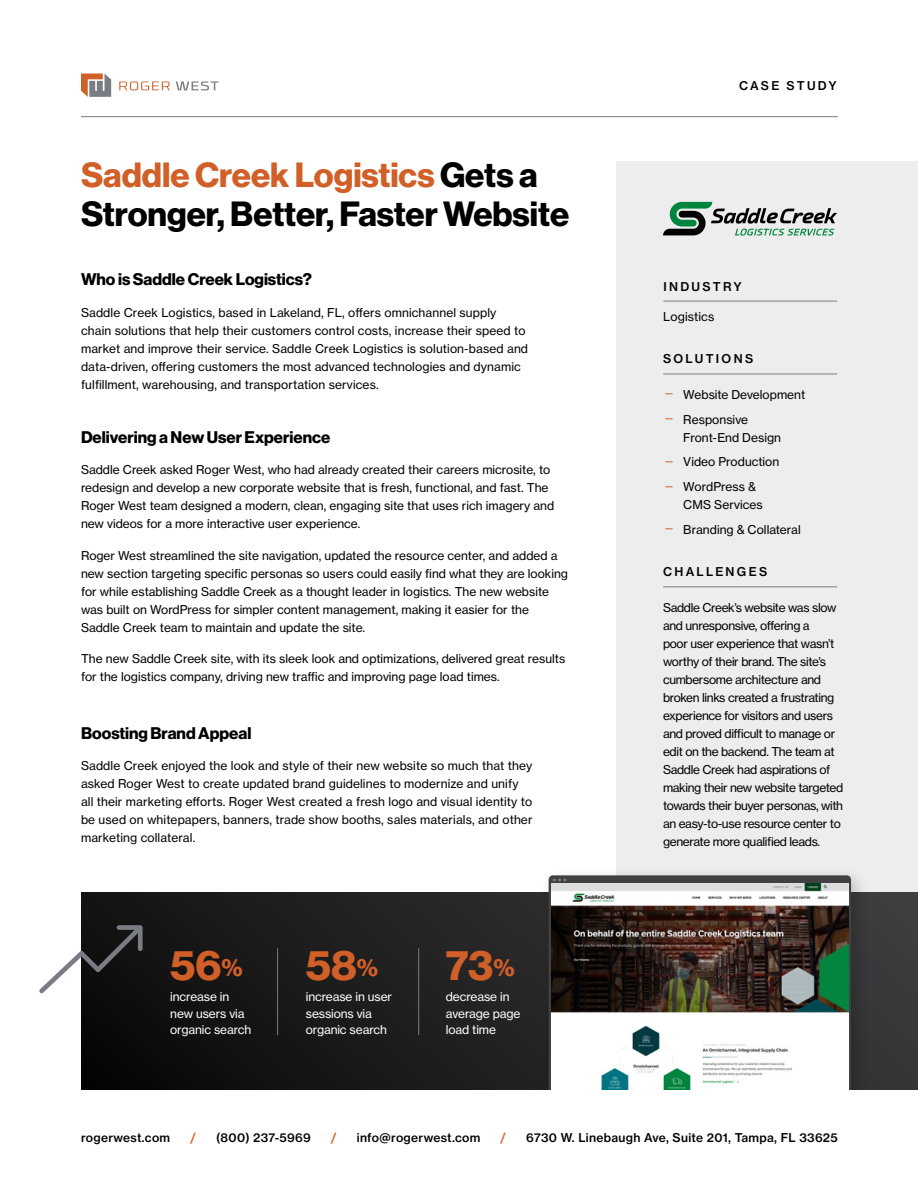
<style>
.page{position:relative;width:918px;height:1188px;background:#fff}
.page>*{position:absolute;margin:0;border:0;box-sizing:border-box;transform-origin:0 0}
.t1{font:42px "N Haas Grotesk DS Pro 75 Bd";color:#d05f28}
.t2{font:34.2px/38.2px "N Haas Grotesk DS Pro 75 Bd";color:#000}
.t3{font:16.5px "N Haas Grotesk DS Pro 75 Bd";color:#000}
.t4{font:12px/18px "N Haas Grotesk TX Pro 55 Rg";color:#000}
.t5{font:12px/18px "N Haas Grotesk TX Pro 55 Rg";letter-spacing:-.03em;color:#000}
.t6{font:12px/16.5px "N Haas Grotesk TX Pro 55 Rg";letter-spacing:-.01em;color:#fff}
.t7{font:12px "N Haas Grotesk TX Pro 65 Md";letter-spacing:.025em;color:#000}
.t8{font:12px "N Haas Grotesk TX Pro 65 Md";letter-spacing:.19em;color:#000}
.t9{font:12px "N Haas Grotesk TX Pro 65 Md";letter-spacing:.18em;color:#000}
.t10{font:12px "N Haas Grotesk TX Pro 65 Md";letter-spacing:.195em;color:#000}
.t11{font:12px "N Haas Grotesk TX Pro 65 Md";color:#d05f28}
.s1{color:#d05f28}
.s2{font-size:24.45px}
</style>
<div class="page">
<div style="left:616px;top:161px;width:302px;height:906px;background:#eeeded"></div>
<svg style="left:81px;top:893px;width:837px;height:197px;background:#1d1d1e"></svg>
<hr style="left:663px;top:301px;width:174px;height:1px;background:#797c82">
<hr style="left:663px;top:374px;width:174px;height:1px;background:#797c82">
<hr style="left:663px;top:586px;width:174px;height:1px;background:#797c82">
<svg style="left:663px;top:202px;width:174px;height:34px"></svg>
<svg style="left:81px;top:74px;width:30px;height:23px"></svg>
<svg style="left:119px;top:81px;width:51px;height:9px"></svg>
<svg style="left:176px;top:81px;width:43px;height:9px"></svg>
<hr style="left:81px;top:116px;width:757px;height:1px;background:#797c82">
<div style="left:539px;top:866px;width:331px;height:322px;background:#000;opacity:.2"></div>
<svg style="left:549px;top:875px;width:302px;height:216px;background:#555757"></svg>
<img style="left:551px;top:884px;width:297px;height:207px">
<svg style="left:553px;top:879px;width:13px;height:3px"></svg>
<div style="left:0;top:1091px;width:918px;height:97px;background:#fff"></div>
<svg style="left:39px;top:925px;width:104px;height:69px"></svg>
<hr style="left:277px;top:948px;width:1px;height:87px;background:#797c82">
<hr style="left:418px;top:948px;width:1px;height:87px;background:#797c82">
<h2 class="t2" style="left:81px;top:157px;width:490px"><span class="s1">Saddle Creek Logistics</span> Gets a<br>Stronger, Better, Faster Website</h2>
<h3 class="t3" style="left:81px;top:270px;width:232px">Who is Saddle Creek Logistics?</h3>
<p class="t4" style="left:81px;top:303px;width:449px">Saddle Creek Logistics, based in Lakeland, FL, offers omnichannel supply chain solutions that help their customers control costs, increase their speed to market and improve their service. Saddle Creek Logistics is solution-based and data-driven, offering customers the most advanced technologies and dynamic fulfillment, warehousing, and transportation services.</p>
<h3 class="t3" style="left:81px;top:428px;width:251px">Delivering a New User Experience</h3>
<p class="t4" style="left:81px;top:461px;width:475px">Saddle Creek asked Roger West, who had already created their careers microsite, to redesign and develop a new corporate website that is fresh, functional, and fast. The Roger West team designed a modern, clean, engaging site that uses rich imagery and new videos for a more interactive user experience.</p>
<p class="t4" style="left:81px;top:547px;width:489px">Roger West streamlined the site navigation, updated the resource center, and added a new section targeting specific personas so users could easily find what they are looking for while establishing Saddle Creek as a thought leader in logistics. The new website was built on WordPress for simpler content management, making it easier for the Saddle Creek team to maintain and update the site.</p>
<p class="t4" style="left:81px;top:650px;width:486px">The new Saddle Creek site, with its sleek look and optimizations, delivered great results for the logistics company, driving new traffic and improving page load times.</p>
<h3 class="t3" style="left:81px;top:723px;width:172px">Boosting Brand Appeal</h3>
<p class="t4" style="left:81px;top:757px;width:453px">Saddle Creek enjoyed the look and style of their new website so much that they asked Roger West to create updated brand guidelines to modernize and unify all their marketing efforts. Roger West created a fresh logo and visual identity to be used on whitepapers, banners, trade show booths, sales materials, and other marketing collateral.</p>
<h1 class="t1" style="left:170px;top:940px;width:74px">56<span class="s2">%</span></h1>
<p class="t6" style="left:170px;top:989px;width:83px">increase in new users via organic search</p>
<h1 class="t1" style="left:306px;top:940px;width:74px">58<span class="s2">%</span></h1>
<p class="t6" style="left:306px;top:989px;width:88px">increase in user sessions via organic search</p>
<h1 class="t1" style="left:446px;top:940px;width:70px">73<span class="s2">%</span></h1>
<p class="t6" style="left:446px;top:989px;width:76px">decrease in average page load time</p>
<p class="t9" style="left:739px;top:79px;width:99px">CASE STUDY</p>
<p class="t10" style="left:663px;top:279px;width:80px">INDUSTRY</p>
<p class="t4" style="left:663px;top:308px;width:53px">Logistics</p>
<p class="t8" style="left:663px;top:352px;width:92px">SOLUTIONS</p>
<p class="t4" style="left:663px;top:385px;width:144px"><span class="s1">—</span> Website Development</p>
<p class="t4" style="left:683px;top:410px;width:99px;text-indent:-20px"><span class="s1">—</span> Responsive<br>Front-End Design</p>
<p class="t4" style="left:663px;top:453px;width:118px"><span class="s1">—</span> Video Production</p>
<p class="t4" style="left:683px;top:478px;width:81px;text-indent:-20px"><span class="s1">—</span> WordPress &amp;<br>CMS Services</p>
<p class="t4" style="left:663px;top:520px;width:139px"><span class="s1">—</span> Branding &amp; Collateral</p>
<p class="t8" style="left:663px;top:564px;width:106px">CHALLENGES</p>
<p class="t5" style="left:663px;top:598px;width:182px">Saddle Creek’s website was slow and unresponsive, offering a<br>poor user experience that wasn’t worthy of their brand. The site’s cumbersome architecture and broken links created a frustrating experience for visitors and users and proved difficult to manage or edit on the backend. The team at<br>Saddle Creek had aspirations of making their new website targeted towards their buyer personas, with an easy-to-use resource center to generate more qualified leads.</p>
<p class="t7" style="left:81px;top:1130px;width:91px">rogerwest.com</p>
<p class="t11" style="left:190px;top:1130px;width:7px">/</p>
<p class="t7" style="left:216px;top:1130px;width:96px">(800) 237-5969</p>
<p class="t11" style="left:331px;top:1130px;width:7px">/</p>
<p class="t7" style="left:357px;top:1130px;width:125px">info@rogerwest.com</p>
<p class="t11" style="left:501px;top:1130px;width:7px">/</p>
<p class="t7" style="left:526px;top:1130px;width:313px">6730 W. Linebaugh Ave, Suite 201, Tampa, FL 33625</p>
</div>
